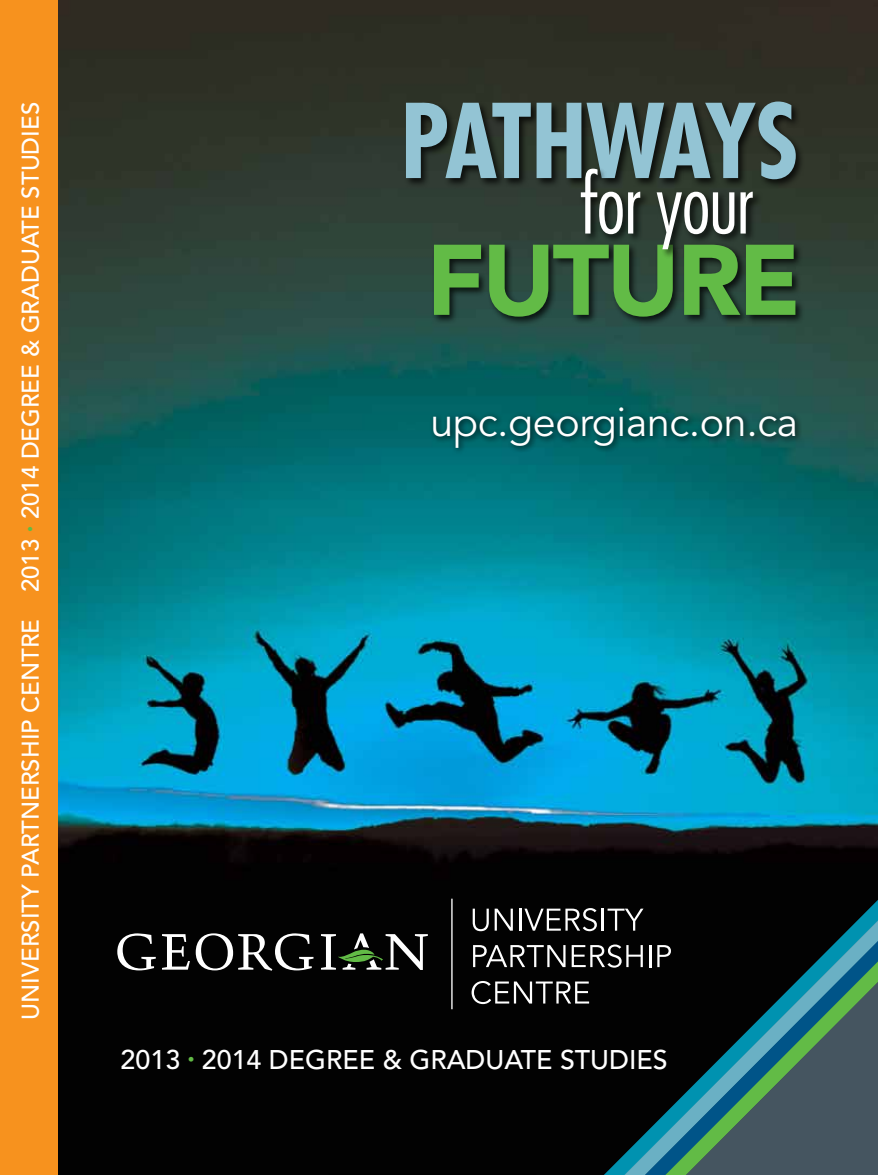
<style>
.page{position:relative;width:878px;height:1175px;background:#fff}
.page>*{position:absolute;margin:0;border:0;box-sizing:border-box;transform-origin:0 0}
.t1{font:700 condensed 99.9px "Futura";letter-spacing:-.045em;color:#93c4d4}
.t2{font:900 99.15px "Avenir";letter-spacing:-.03em;color:#62bb46}
.t3{font:300 condensed 80.25px "Futura";letter-spacing:-.01em;color:#fff}
.t4{font:41.1px "Avenir";letter-spacing:-.01em;color:#fff}
.t5{font:500 26.85px "Avenir";color:#fff}
.t6{font:500 24px "Avenir";color:#fff}
</style>
<div class="page">
<img style="left:57px;top:0;width:821px;height:1174px">
<div style="left:0;top:0;width:57px;height:1174px;background:#f7921e"></div>
<div style="left:429px;top:403px;width:373px;height:53px;background:#000;opacity:.75"></div>
<div style="left:404px;top:100px;width:401px;height:89px;background:#000;opacity:.75"></div>
<div style="left:431px;top:242px;width:374px;height:84px;background:#000;opacity:.75"></div>
<div style="left:578px;top:166px;width:185px;height:93px;background:#000;opacity:.75"></div>
<svg style="left:117px;top:933px;width:39px;height:37px"></svg>
<svg style="left:162px;top:934px;width:28px;height:35px"></svg>
<svg style="left:196px;top:933px;width:117px;height:37px"></svg>
<svg style="left:321px;top:933px;width:107px;height:37px"></svg>
<hr style="left:451px;top:898px;width:1px;height:111px;background:#fff">
<svg style="left:471px;top:981px;width:118px;height:23px"></svg>
<svg style="left:473px;top:945px;width:92px;height:22px"></svg>
<svg style="left:571px;top:944px;width:32px;height:23px"></svg>
<svg style="left:472px;top:908px;width:41px;height:23px"></svg>
<hr style="left:519px;top:908px;width:2px;height:22px;background:#fff">
<svg style="left:524px;top:908px;width:73px;height:23px"></svg>
<hr style="left:601px;top:908px;width:3px;height:22px;background:#fff">
<svg style="left:603px;top:899px;width:274px;height:275px;background:#080d0e"></svg>
<svg style="left:624px;top:920px;width:254px;height:254px;background:#09181b"></svg>
<svg style="left:645px;top:941px;width:233px;height:233px;background:#10272e"></svg>
<svg style="left:665px;top:961px;width:213px;height:213px;background:#103237"></svg>
<svg style="left:685px;top:981px;width:193px;height:193px;background:#345c5d"></svg>
<p class="t6" style="left:17px;top:1019px;width:919px;rotate:-90deg">UNIVERSITY PARTNERSHIP CENTRE 2013 <sup>•</sup> 2014 DEGREE &amp; GRADUATE STUDIES</p>
<h1 class="t1" style="left:400px;top:77px;width:400px">PATHWAYS</h1>
<h3 class="t3" style="left:580px;top:154px;width:174px">for your</h3>
<h2 class="t2" style="left:426px;top:220px;width:376px">FUTURE</h2>
<h3 class="t4" style="left:430px;top:398px;width:369px">upc.georgianc.on.ca</h3>
<p class="t5" style="left:121px;top:1044px;width:548px">2013 <sup>•</sup> 2014 DEGREE &amp; GRADUATE STUDIES</p>
</div>
